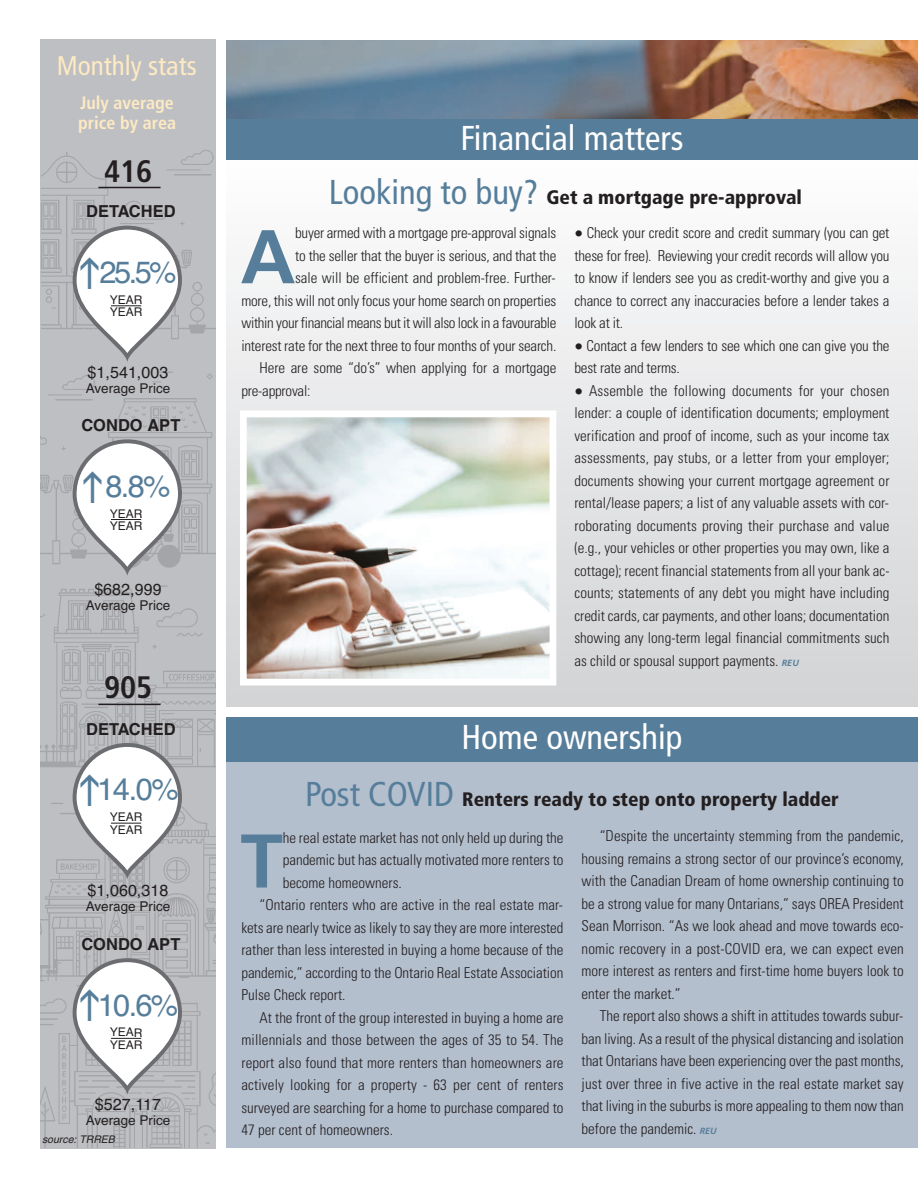
<style>
.page{position:relative;width:918px;height:1188px;background:#fff}
.page>*{position:absolute;margin:0;border:0;box-sizing:border-box;transform-origin:0 0}
.t1{font:700 76.05px "Frutiger";color:#567e9b}
.t2{font:condensed 34.5px "Frutiger";color:#fff}
.t3{font:700 condensed 31.05px "Frutiger";color:#231f20}
.t4{font:30.9px "Helvetica";color:#567e9b}
.t5{font:condensed 27px "Frutiger";color:#feeac2}
.t6{font:900 condensed 19.5px "Frutiger";color:#231f20}
.t7{font:700 condensed 18px/19.5px "Frutiger";color:#feeac2}
.t8{font:700 16.5px "Helvetica";color:#231f20}
.t9{font:16.2px "Helvetica";color:#231f20}
.t10{font:300 condensed 15px/22.5px "Univers";color:#231f20;text-align:justify}
.t11{font:300 condensed 15px "Univers";letter-spacing:-.02em;color:#231f20}
.t12{font:13.5px "Helvetica";color:#231f20}
.t13{font:12px/12.5px "Helvetica";color:#231f20}
.t14{font:italic 10.5px "Helvetica";color:#231f20}
.s1{font-weight:400;font-size:34.5px;color:#567e9b}
.s2{font-family:"Lucida Grande";font-weight:400;font-stretch:normal}
.s3{font-family:"Frutiger";font-weight:700;font-style:italic;font-stretch:normal;font-size:9px;color:#567e9b}
</style>
<div class="page">
<div style="left:226px;top:717px;width:692px;height:431px;background:#b4bfce"></div>
<img style="left:226px;top:40px;width:692px;height:79px">
<div style="left:226px;top:155px;width:692px;height:552px;background:linear-gradient(to bottom,#fefefe,#d1d3d5)"></div>
<div style="left:226px;top:717px;width:692px;height:45px;background:#567e9b"></div>
<div style="left:226px;top:119px;width:692px;height:41px;background:#567e9b"></div>
<img style="left:248px;top:419px;width:300px;height:259px">
<div style="left:240px;top:411px;width:316px;height:275px;border:7px solid #fff"></div>
<div style="left:40px;top:39px;width:176px;height:1110px;background:#bebfc2"></div>
<img style="left:40px;top:793px;width:176px;height:355px">
<img style="left:40px;top:585px;width:176px;height:182px">
<img style="left:40px;top:371px;width:176px;height:193px">
<img style="left:41px;top:150px;width:175px;height:184px">
<hr style="left:98px;top:187px;width:63px;height:1px;background:#231f20">
<hr style="left:98px;top:704px;width:63px;height:1px;background:#231f20">
<svg style="left:73px;top:226px;width:109px;height:136px"></svg>
<svg style="left:73px;top:439px;width:109px;height:137px"></svg>
<svg style="left:73px;top:743px;width:109px;height:137px"></svg>
<svg style="left:73px;top:958px;width:109px;height:137px"></svg>
<h3 class="t5" style="left:57px;top:54px;width:141px">Monthly stats</h3>
<p class="t7" style="left:78px;top:95px;width:99px">July average price by area</p>
<h3 class="t3" style="left:104px;top:159px;width:50px">416</h3>
<p class="t8" style="left:86px;top:206px;width:91px">DETACHED</p>
<h3 class="t4" style="left:100px;top:254px;width:79px">25.5%</h3>
<p class="t13" style="left:110px;top:294px;width:34px">YEAR<br>YEAR</p>
<p class="t9" style="left:88px;top:363px;width:82px">$1,541,003</p>
<p class="t12" style="left:86px;top:380px;width:86px">Average Price</p>
<p class="t8" style="left:81px;top:419px;width:100px">CONDO APT</p>
<h3 class="t4" style="left:106px;top:468px;width:67px">8.8%</h3>
<p class="t13" style="left:110px;top:507px;width:34px">YEAR<br>YEAR</p>
<p class="t9" style="left:94px;top:580px;width:69px">$682,999</p>
<p class="t12" style="left:86px;top:598px;width:86px">Average Price</p>
<h3 class="t3" style="left:104px;top:675px;width:50px">905</h3>
<p class="t8" style="left:86px;top:723px;width:91px">DETACHED</p>
<h3 class="t4" style="left:97px;top:772px;width:83px">14.0%</h3>
<p class="t13" style="left:110px;top:811px;width:34px">YEAR<br>YEAR</p>
<p class="t9" style="left:88px;top:881px;width:82px">$1,060,318</p>
<p class="t12" style="left:86px;top:898px;width:86px">Average Price</p>
<p class="t8" style="left:81px;top:938px;width:100px">CONDO APT</p>
<h3 class="t4" style="left:98px;top:987px;width:82px">10.6%</h3>
<p class="t13" style="left:110px;top:1026px;width:34px;rotate:1deg">YEAR<br>YEAR</p>
<p class="t9" style="left:95px;top:1095px;width:68px">$527,117</p>
<p class="t12" style="left:86px;top:1112px;width:86px">Average Price</p>
<p class="t14" style="left:42px;top:1135px;width:74px">source: TRREB</p>
<h2 class="t2" style="left:461px;top:124px;width:224px">Financial matters</h2>
<h3 class="t6" style="left:329px;top:189px;width:475px"><span class="s1">Looking to buy?</span> Get a mortgage pre-approval</h3>
<h1 class="t1" style="left:241px;top:226px;width:56px">A</h1>
<p class="t10" style="left:295px;top:223px;width:263px">buyer armed with a mortgage pre-approval signals</p>
<p class="t10" style="left:295px;top:246px;width:263px">to the seller that the buyer is serious, and that the</p>
<p class="t10" style="left:295px;top:268px;width:262px">sale will be efficient and problem-free. Further-</p>
<p class="t10" style="left:241px;top:291px;width:317px">more, this will not only focus your home search on properties</p>
<p class="t11" style="left:241px;top:317px;width:317px">within your financial means but it will also lock in a favourable</p>
<p class="t10" style="left:241px;top:336px;width:317px">interest rate for the next three to four months of your search.</p>
<p class="t10" style="left:260px;top:358px;width:298px">Here are some “do’s” when applying for a mortgage</p>
<p class="t10" style="left:241px;top:381px;width:71px">pre-approval:</p>
<p class="t10" style="left:574px;top:223px;width:317px"><span class="s2">●</span> Check your credit score and credit summary (you can get these for free). Reviewing your credit records will allow you to know if lenders see you as credit-worthy and give you a chance to correct any inaccuracies before a lender takes a look at it.</p>
<p class="t10" style="left:574px;top:335px;width:317px"><span class="s2">●</span> Contact a few lenders to see which one can give you the best rate and terms.</p>
<p class="t10" style="left:574px;top:380px;width:317px"><span class="s2">●</span> Assemble the following documents for your chosen lender: a couple of identification documents; employment verification and proof of income, such as your income tax assessments, pay stubs, or a letter from your employer; documents showing your current mortgage agreement or rental/lease papers; a list of any valuable assets with cor&shy;roborating documents proving their purchase and value (e.g., your vehicles or other properties you may own, like a cottage); recent financial statements from all your bank ac&shy;counts; statements of any debt you might have including credit cards, car payments, and other loans; documentation showing any long-term legal financial commitments such as child or spousal support payments. <span class="s3">REU</span></p>
<h2 class="t2" style="left:461px;top:723px;width:223px">Home ownership</h2>
<h3 class="t6" style="left:305px;top:791px;width:535px"><span class="s1">Post COVID</span> Renters ready to step onto property ladder</h3>
<h1 class="t1" style="left:241px;top:830px;width:44px">T</h1>
<p class="t10" style="left:283px;top:827px;width:282px">he real estate market has not only held up during the</p>
<p class="t10" style="left:283px;top:850px;width:282px">pandemic but has actually motivated more renters to</p>
<p class="t10" style="left:283px;top:872px;width:121px">become homeowners.</p>
<p class="t10" style="left:260px;top:895px;width:305px">“Ontario renters who are active in the real estate mar-</p>
<p class="t10" style="left:241px;top:917px;width:324px">kets are nearly twice as likely to say they are more interested</p>
<p class="t10" style="left:241px;top:940px;width:324px">rather than less interested in buying a home because of the</p>
<p class="t10" style="left:241px;top:962px;width:324px">pandemic,” according to the Ontario Real Estate Association</p>
<p class="t10" style="left:241px;top:985px;width:106px">Pulse Check report.</p>
<p class="t10" style="left:260px;top:1007px;width:306px">At the front of the group interested in buying a home are</p>
<p class="t10" style="left:241px;top:1030px;width:324px">millennials and those between the ages of 35 to 54. The</p>
<p class="t10" style="left:241px;top:1052px;width:324px">report also found that more renters than homeowners are</p>
<p class="t10" style="left:241px;top:1075px;width:324px">actively looking for a property - 63 per cent of renters</p>
<p class="t10" style="left:241px;top:1097px;width:324px">surveyed are searching for a home to purchase compared to</p>
<p class="t10" style="left:241px;top:1120px;width:153px">47 per cent of homeowners.</p>
<p class="t10" style="left:582px;top:826px;width:324px;text-indent:18px">“Despite the uncertainty stemming from the pandemic, housing remains a strong sector of our province’s economy, with the Canadian Dream of home ownership continuing to be a strong value for many Ontarians,” says OREA President Sean Morrison. “As we look ahead and move towards eco&shy;nomic recovery in a post-COVID era, we can expect even more interest as renters and first-time home buyers look to enter the market.”</p>
<p class="t10" style="left:582px;top:1006px;width:324px;text-indent:18px">The report also shows a shift in attitudes towards subur&shy;ban living. As a result of the physical distancing and isolation that Ontarians have been experiencing over the past months, just over three in five active in the real estate market say that living in the suburbs is more appealing to them now than before the pandemic. <span class="s3">REU</span></p>
</div>
